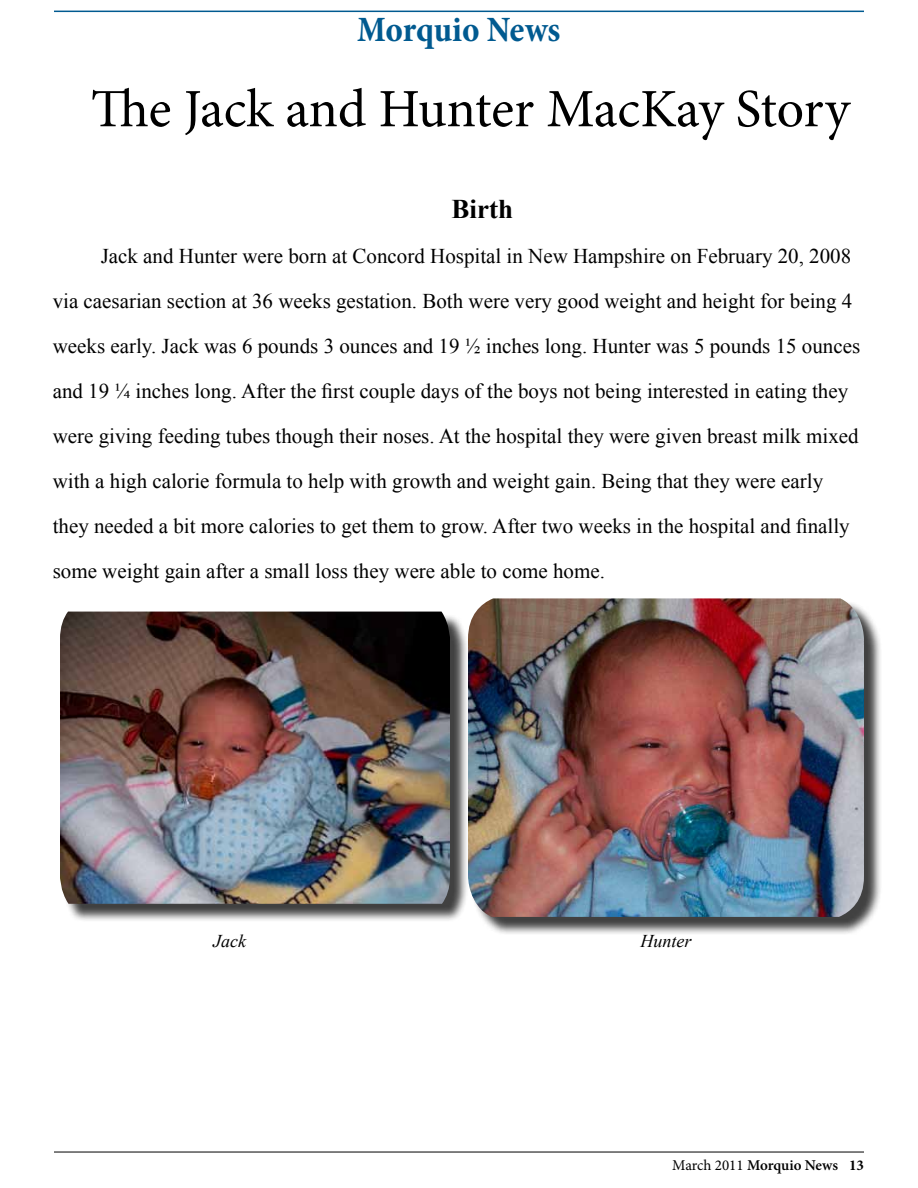
<style>
.page{position:relative;width:918px;height:1188px;background:#fff}
.page>*{position:absolute;margin:0;border:0;box-sizing:border-box;transform-origin:0 0}
.t1{font:54px "Minion Pro";letter-spacing:-.005em;color:#000}
.t2{font:700 condensed 36px "Minion Pro";letter-spacing:-.01em;color:#005a90}
.t3{font:700 27px "Times New Roman";color:#000}
.t4{font:21px/45px "Times New Roman";color:#000}
.t5{font:italic 18px "Times New Roman";color:#000}
.t6{font:600 15px "Minion Pro";letter-spacing:-.01em;color:#000}
.s1{font-weight:400}
.s2{font-weight:700}
</style>
<div class="page">
<div style="left:470px;top:601px;width:413px;height:335px;background:#000;opacity:.75"></div>
<img style="left:468px;top:598px;width:396px;height:319px">
<div style="left:62px;top:614px;width:406px;height:308px;background:#000;opacity:.75"></div>
<img style="left:60px;top:612px;width:390px;height:292px">
<hr style="left:54px;top:1152px;width:810px;height:1px;background:#000">
<hr style="left:54px;top:11px;width:810px;height:1px;background:#005a90">
<h2 class="t2" style="left:357px;top:4px;width:205px">Morquio News</h2>
<h1 class="t1" style="left:91px;top:73px;width:760px">The Jack and Hunter MacKay Story</h1>
<p class="t3" style="left:452px;top:190px;width:63px">Birth</p>
<p class="t4" style="left:53px;top:233px;width:809px;text-indent:48px">Jack and Hunter were born at Concord Hospital in New Hampshire on February 20, 2008 via caesarian section at 36 weeks gestation. Both were very good weight and height for being 4 weeks early. Jack was 6 pounds 3 ounces and 19 ½ inches long. Hunter was 5 pounds 15 ounces and 19 ¼ inches long. After the first couple days of the boys not being interested in eating they were giving feeding tubes though their noses. At the hospital they were given breast milk mixed with a high calorie formula to help with growth and weight gain. Being that they were early they needed a bit more calories to get them to grow. After two weeks in the hospital and finally some weight gain after a small loss they were able to come home.</p>
<p class="t5" style="left:213px;top:929px;width:34px">Jack</p>
<p class="t5" style="left:640px;top:929px;width:52px">Hunter</p>
<p class="t6" style="left:672px;top:1155px;width:193px"><span class="s1">March 2011</span> Morquio News <span class="s2">13</span></p>
</div>
